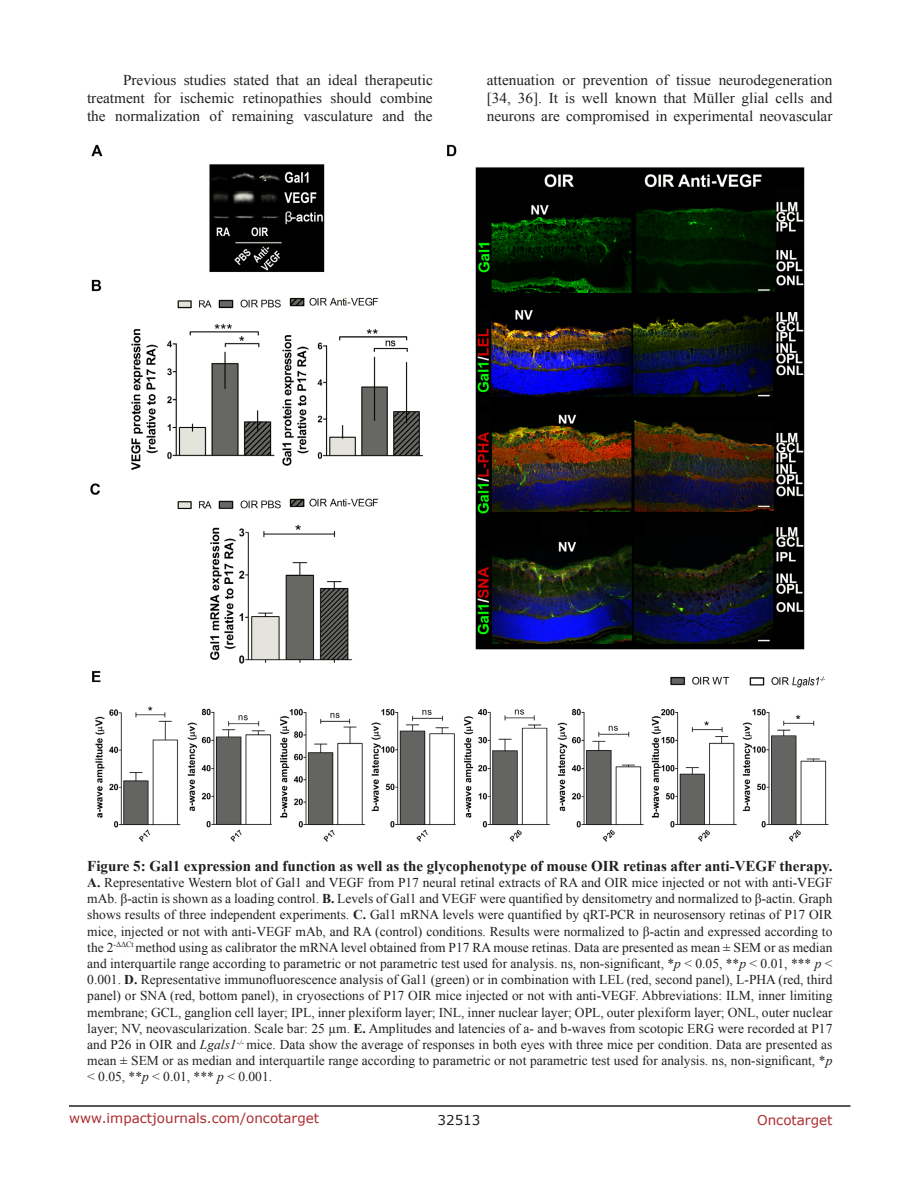
<style>
.page{position:relative;width:918px;height:1188px;background:#fff}
.page>*{position:absolute;margin:0;border:0;box-sizing:border-box;transform-origin:0 0}
.BodyText{font:15px/18px "Times New Roman";color:#221f22;text-align:justify}
.FigureText{font:700 15px "Times New Roman";color:#221f22}
.FigureText-2{font:13.5px/16.2px "Times New Roman";color:#221f22;text-align:justify}
.t1{font:13.5px "Verdana";color:#ac2b31}
.t2{font:13.5px "Verdana";color:#221f22}
.s1{color:#231f20}
.s2{font-weight:700}
.s3{font-style:italic}
</style>
<div class="page">
<hr style="left:69px;top:1105px;width:781px;height:2px;background:#231f20">
<img style="left:90px;top:144px;width:739px;height:698px">
<p class="BodyText" style="left:87px;top:71px;width:347px;text-indent:36px">Previous studies stated that an ideal therapeutic treatment for ischemic retinopathies should combine the normalization of remaining vasculature and the</p>
<p class="BodyText" style="left:487px;top:71px;width:347px">attenuation or prevention of tissue neurodegeneration [34, 36]. It is <span class="s1">well</span> known that Müller glial cells and neurons are compromised in experimental neovascular</p>
<p class="FigureText" style="left:87px;top:855px;width:747px">Figure 5: Gal1 expression and function as well as the glycophenotype of mouse OIR retinas after anti-VEGF therapy.</p>
<p class="FigureText-2" style="left:87px;top:874px;width:747px"><span class="s2">A.</span> Representative Western blot of Gal1 and VEGF from P17 neural retinal extracts of RA and OIR mice injected or not with anti-VEGF mAb. β-actin is shown as a loading control. <span class="s2">B.</span> Levels of Gal1 and VEGF were quantified by densitometry and normalized to β-actin. Graph shows results of three independent experiments. <span class="s2">C.</span> Gal1 mRNA levels were quantified by qRT-PCR in neurosensory retinas of P17 OIR mice, injected or not with anti-VEGF mAb, and RA (control) conditions. Results were normalized to β-actin and expressed according to the 2<sup>-ΔΔCt</sup> method using as calibrator the mRNA level obtained from P17 RA mouse retinas. Data are presented as mean ± SEM or as median and interquartile range according to parametric or not parametric test used for analysis. ns, non-significant, *<span class="s3">p</span> &lt; 0.05, **<span class="s3">p</span> &lt; 0.01, *** <span class="s3">p</span> &lt; 0.001. <span class="s2">D.</span> Representative immunofluorescence analysis of Gal1 (green) or in combination with LEL (red, second panel), L-PHA (red, third panel) or SNA (red, bottom panel), in cryosections of P17 OIR mice injected or not with anti-VEGF. Abbreviations: ILM, inner limiting membrane; GCL, ganglion cell layer; IPL, inner plexiform layer; INL, inner nuclear layer; OPL, outer plexiform layer; ONL, outer nuclear layer; NV, neovascularization. Scale bar: 25 µm. <span class="s2">E.</span> Amplitudes and latencies of a- and b-waves from scotopic ERG were recorded at P17 and P26 in OIR and <span class="s3">Lgals1</span><sup>-/-</sup> mice. Data show the average of responses in both eyes with three mice per condition. Data are presented as mean ± SEM or as median and interquartile range according to parametric or not parametric test used for analysis. ns, non-significant, *<span class="s3">p </span>&lt; 0.05, **<span class="s3">p</span> &lt; 0.01, *** <span class="s3">p</span> &lt; 0.001.</p>
<p class="t1" style="left:69px;top:1109px;width:252px">www.impactjournals.com/oncotarget</p>
<p class="t2" style="left:438px;top:1111px;width:44px">32513</p>
<p class="t1" style="left:757px;top:1111px;width:77px">Oncotarget</p>
</div>
